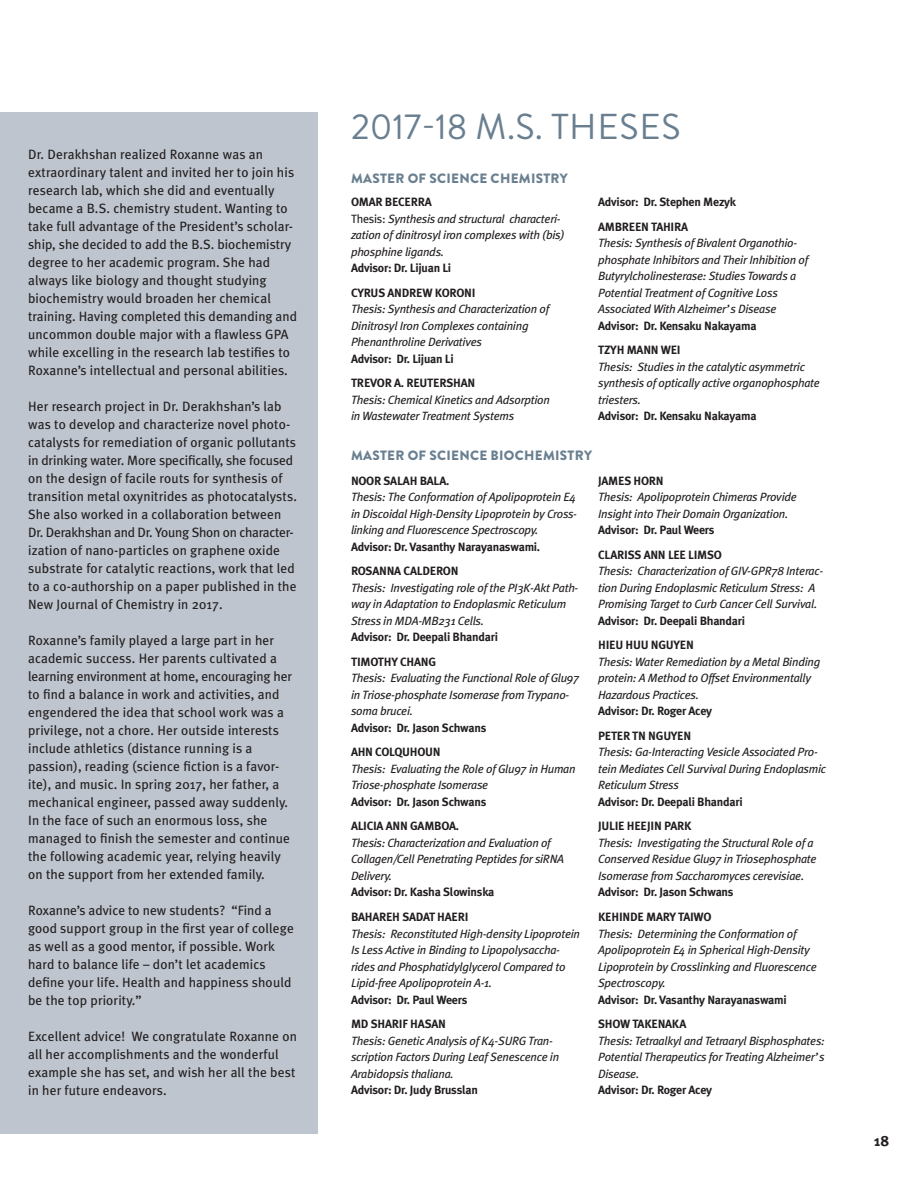
<style>
.page{position:relative;width:918px;height:1188px;background:#fff}
.page>*{position:absolute;margin:0;border:0;box-sizing:border-box;transform-origin:0 0}
.t1{font:36px "Brandon Grotesque";letter-spacing:.02em;color:#697f90}
.t2{font:700 15px "Meta Plus";color:#231f20}
.t3{font:13.5px/18px "Meta Plus";letter-spacing:.01em;color:#231f20}
.t4{font:900 13.5px "Brandon Grotesque";letter-spacing:.02em;color:#697f90}
.t5{font:italic 12px/16.5px "Meta Plus";letter-spacing:-.02em;color:#231f20}
.t6{font:700 12px "Meta Plus";letter-spacing:-.02em;color:#231f20}
.s1{font-weight:700;font-style:normal}
.s2{font-style:normal}
</style>
<div class="page">
<div style="left:0;top:112px;width:318px;height:1022px;background:#bec5ce"></div>
<p class="t3" style="left:28px;top:145px;width:270px">Dr. Derakhshan realized Roxanne was an extraordinary talent and invited her to join his research lab, which she did and eventually became a B.S. chemistry student. Wanting to take full advantage of the President’s scholar&shy;ship, she decided to add the B.S. biochemistry degree to her academic program. She had always like biology and thought studying biochemistry would broaden her chemical training. Having completed this demanding and uncommon double major with a flawless GPA while excelling in the research lab testifies to Roxanne’s intellectual and personal abilities.</p>
<p class="t3" style="left:28px;top:397px;width:270px">Her research project in Dr. Derakhshan’s lab was to develop and characterize novel photo&shy;catalysts for remediation of organic pollutants in drinking water. More specifically, she focused on the design of facile routs for synthesis of transition metal oxynitrides as photocatalysts.<br>She also worked in a collaboration between Dr. Derakhshan and Dr. Young Shon on character&shy;ization of nano-particles on graphene oxide substrate for catalytic reactions, work that led to a co-authorship on a paper published in the New Journal of Chemistry in 2017.</p>
<p class="t3" style="left:28px;top:631px;width:265px">Roxanne’s family played a large part in her academic success. Her parents cultivated a learning environment at home, encouraging her to find a balance in work and activities, and engendered the idea that school work was a privilege, not a chore. Her outside interests include athletics (distance running is a passion), reading (science fiction is a favor&shy;ite), and music. In spring 2017, her father, a mechanical engineer, passed away suddenly.<br>In the face of such an enormous loss, she managed to finish the semester and continue the following academic year, relying heavily on the support from her extended family.</p>
<p class="t3" style="left:28px;top:901px;width:267px">Roxanne’s advice to new students? “Find a good support group in the first year of college as well as a good mentor, if possible. Work hard to balance life – don’t let academics define your life. Health and happiness should be the top priority.”</p>
<p class="t3" style="left:28px;top:1027px;width:270px">Excellent advice! We congratulate Roxanne on all her accomplishments and the wonderful example she has set, and wish her all the best in her future endeavors.</p>
<p class="t1" style="left:351px;top:102px;width:331px">2017-18 M.S. THESES</p>
<p class="t4" style="left:351px;top:169px;width:218px">MASTER OF SCIENCE CHEMISTRY</p>
<p class="t5" style="left:351px;top:194px;width:215px"><span class="s1">OMAR BECERRA<br></span><span class="s2">Thesis:</span> Synthesis and structural characteri&shy;zation of dinitrosyl iron complexes with (bis) phosphine ligands.<br><span class="s1">Advisor: Dr. Lijuan Li</span></p>
<p class="t5" style="left:351px;top:284px;width:200px"><span class="s1">CYRUS ANDREW KORONI<br></span>Thesis: Synthesis and Characterization of<br>Dinitrosyl Iron Complexes containing<br>Phenanthroline Derivatives<br><span class="s1">Advisor: Dr. Lijuan Li</span></p>
<p class="t5" style="left:351px;top:375px;width:201px"><span class="s1">TREVOR A. REUTERSHAN<br></span>Thesis: Chemical Kinetics and Adsorption in Wastewater Treatment Systems</p>
<p class="t6" style="left:598px;top:195px;width:140px">Advisor: Dr. Stephen Mezyk</p>
<p class="t5" style="left:598px;top:218px;width:212px"><span class="s1">AMBREEN TAHIRA<br></span>Thesis: Synthesis of Bivalent Organothio&shy;phosphate Inhibitors and Their Inhibition of Butyrylcholinesterase: Studies Towards a Potential Treatment of Cognitive Loss Associated With Alzheimer’s Disease <span class="s1">Advisor: Dr. Kensaku Nakayama</span></p>
<p class="t5" style="left:598px;top:342px;width:223px"><span class="s1">TZYH MANN WEI<br></span>Thesis: Studies in the catalytic asymmetric synthesis of optically active organophosphate triesters.<br><span class="s1">Advisor: Dr. Kensaku Nakayama</span></p>
<p class="t4" style="left:351px;top:446px;width:242px">MASTER OF SCIENCE BIOCHEMISTRY</p>
<p class="t5" style="left:351px;top:472px;width:228px"><span class="s1">NOOR SALAH BALA.<br></span>Thesis: The Conformation of Apolipoprotein E4 in Discoidal High-Density Lipoprotein by Cross&shy;linking and Fluorescence Spectroscopy.<br><span class="s1">Advisor: Dr. Vasanthy Narayanaswami.</span></p>
<p class="t5" style="left:351px;top:563px;width:229px"><span class="s1">ROSANNA CALDERON<br></span>Thesis: Investigating role of the PI3K-Akt Path&shy;way in Adaptation to Endoplasmic Reticulum Stress in MDA-MB231 Cells.<br><span class="s1">Advisor: Dr. Deepali Bhandari</span></p>
<p class="t5" style="left:351px;top:653px;width:230px"><span class="s1">TIMOTHY CHANG<br></span>Thesis: Evaluating the Functional Role of Glu97 in Triose-phosphate Isomerase from Trypano&shy;soma brucei.<br><span class="s1">Advisor: Dr. Jason Schwans</span></p>
<p class="t5" style="left:351px;top:744px;width:226px"><span class="s1">AHN COLQUHOUN<br></span>Thesis: Evaluating the Role of Glu97 in Human<br>Triose-phosphate Isomerase<br><span class="s1">Advisor: Dr. Jason Schwans</span></p>
<p class="t5" style="left:351px;top:818px;width:215px"><span class="s1">ALICIA ANN GAMBOA.<br></span>Thesis: Characterization and Evaluation of<br>Collagen/Cell Penetrating Peptides for siRNA<br>Delivery.<br><span class="s1">Advisor: Dr. Kasha Slowinska</span></p>
<p class="t5" style="left:351px;top:909px;width:231px"><span class="s1">BAHAREH SADAT HAERI<br></span>Thesis: Reconstituted High-density Lipoprotein Is Less Active in Binding to Lipopolysaccha&shy;rides and Phosphatidylglycerol Compared to Lipid-free Apolipoprotein A-1.<br><span class="s1">Advisor: Dr. Paul Weers</span></p>
<p class="t5" style="left:351px;top:1016px;width:210px"><span class="s1">MD SHARIF HASAN<br></span>Thesis: Genetic Analysis of K4-SURG Tran&shy;scription Factors During Leaf Senescence in<br>Arabidopsis thaliana.<br><span class="s1">Advisor: Dr. Judy Brusslan</span></p>
<p class="t5" style="left:598px;top:472px;width:200px"><span class="s1">JAMES HORN<br></span>Thesis: Apolipoprotein Chimeras Provide<br>Insight into Their Domain Organization.<br><span class="s1">Advisor: Dr. Paul Weers</span></p>
<p class="t5" style="left:598px;top:546px;width:227px"><span class="s1">CLARISS ANN LEE LIMSO<br></span>Thesis: Characterization of GIV-GPR78 Interac&shy;tion During Endoplasmic Reticulum Stress: A Promising Target to Curb Cancer Cell Survival.<br><span class="s1">Advisor: Dr. Deepali Bhandari</span></p>
<p class="t5" style="left:598px;top:637px;width:224px"><span class="s1">HIEU HUU NGUYEN<br></span>Thesis: Water Remediation by a Metal Binding protein: A Method to Offset Environmentally<br>Hazardous Practices.<br><span class="s1">Advisor: Dr. Roger Acey</span></p>
<p class="t5" style="left:598px;top:727px;width:229px"><span class="s1">PETER TN NGUYEN<br></span>Thesis: Ga-Interacting Vesicle Associated Pro&shy;tein Mediates Cell Survival During Endoplasmic<br>Reticulum Stress<br><span class="s1">Advisor: Dr. Deepali Bhandari</span></p>
<p class="t5" style="left:598px;top:818px;width:220px"><span class="s1">JULIE HEEJIN PARK<br></span>Thesis: Investigating the Structural Role of a Conserved Residue Glu97 in Triosephosphate Isomerase from Saccharomyces cerevisiae.<br><span class="s1">Advisor: Dr. Jason Schwans</span></p>
<p class="t5" style="left:598px;top:909px;width:220px"><span class="s1">KEHINDE MARY TAIWO<br></span>Thesis: Determining the Conformation of Apolipoprotein E4 in Spherical High-Density Lipoprotein by Crosslinking and Fluorescence Spectroscopy.<br><span class="s1">Advisor: Dr. Vasanthy Narayanaswami</span></p>
<p class="t5" style="left:598px;top:1016px;width:228px"><span class="s1">SHOW TAKENAKA<br></span>Thesis: Tetraalkyl and Tetraaryl Bisphosphates:<br>Potential Therapeutics for Treating Alzheimer’s<br>Disease.<br><span class="s1">Advisor: Dr. Roger Acey</span></p>
<p class="t2" style="left:874px;top:1132px;width:17px">18</p>
</div>
